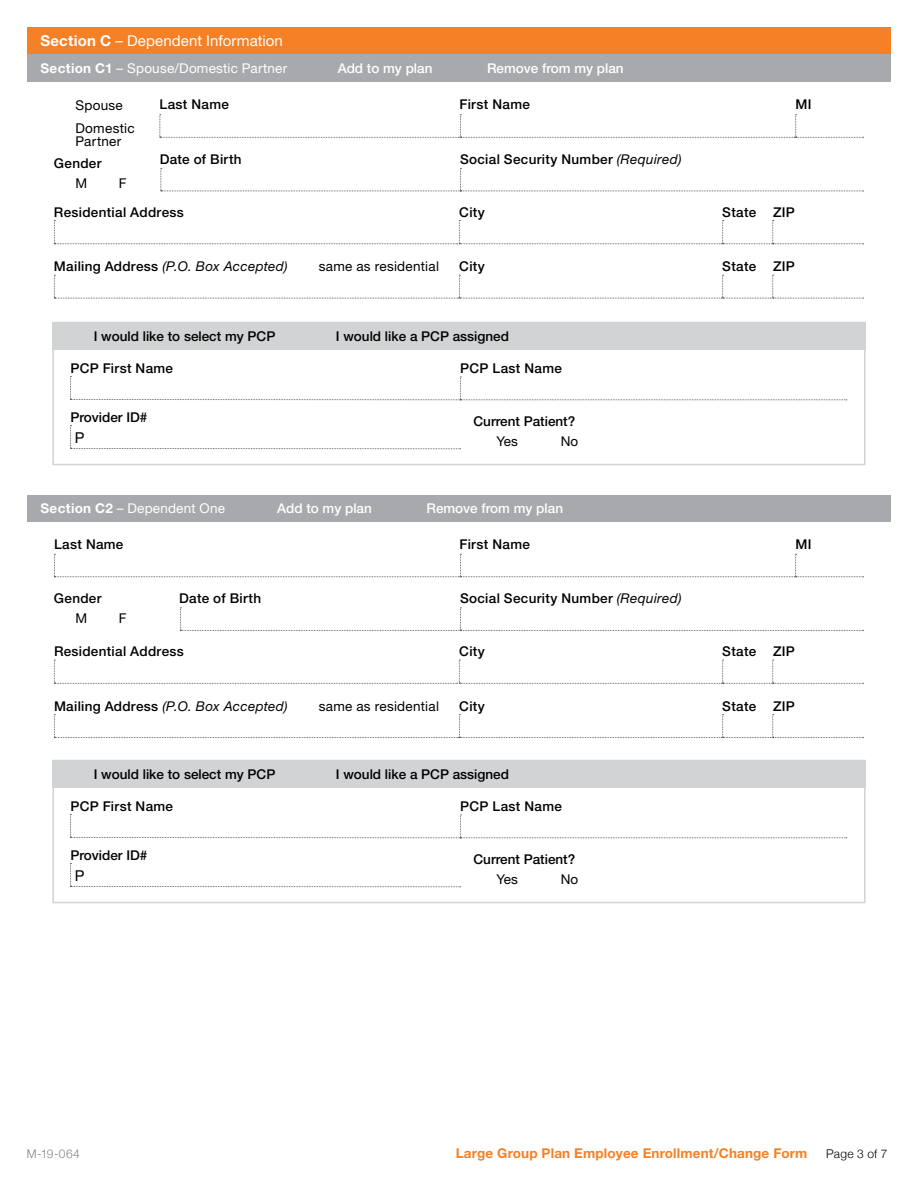
<style>
.page{position:relative;width:918px;height:1188px;background:#fff}
.page>*{position:absolute;margin:0;border:0;box-sizing:border-box;transform-origin:0 0}
.t1{font:15px "Helvetica Neue LT Std";letter-spacing:.005em;color:#fff}
.t2{font:15px "Helvetica Neue LT Std";color:#000}
.t3{font:500 13.5px "Helvetica Neue LT Std";letter-spacing:.02em;color:#000}
.t4{font:500 13.5px "Helvetica Neue LT Std";color:#000}
.t5{font:13.5px/13.5px "Helvetica Neue LT Std";letter-spacing:.02em;color:#000}
.t6{font:italic 13.5px "Helvetica Neue LT Std";letter-spacing:.02em;color:#000}
.t7{font:13.5px "Helvetica Neue LT Std";letter-spacing:.015em;color:#fff}
.t8{font:500 13.5px "Helvetica Neue LT Std";color:#fff}
.t9{font:700 13.5px "Helvetica Neue LT Std";letter-spacing:.01em;color:#f58025}
.t10{font:300 12px "Helvetica Neue";color:#808285}
.t11{font:300 12px "Helvetica Neue";letter-spacing:.015em;color:#000}
.s1{font-weight:700}
.s2{font-weight:400;font-style:italic}
.s3{font-weight:500;font-style:normal}
</style>
<div class="page">
<div style="left:52px;top:760px;width:814px;height:143px;border:2px solid #d1d3d4"></div>
<svg style="left:54px;top:714px;width:810px;height:24px"></svg>
<svg style="left:54px;top:660px;width:810px;height:24px"></svg>
<svg style="left:180px;top:608px;width:684px;height:23px"></svg>
<svg style="left:54px;top:554px;width:810px;height:23px"></svg>
<div style="left:52px;top:322px;width:814px;height:143px;border:2px solid #d1d3d4"></div>
<svg style="left:54px;top:275px;width:810px;height:24px"></svg>
<svg style="left:54px;top:220px;width:810px;height:24px"></svg>
<svg style="left:160px;top:168px;width:704px;height:24px"></svg>
<svg style="left:160px;top:114px;width:704px;height:24px"></svg>
<div style="left:27px;top:27px;width:864px;height:27px;background:#f58025"></div>
<div style="left:27px;top:54px;width:864px;height:28px;background:#a7a9ac"></div>
<div style="left:52px;top:322px;width:814px;height:27px;background:#d1d3d4"></div>
<svg style="left:70px;top:376px;width:777px;height:24px"></svg>
<svg style="left:70px;top:425px;width:391px;height:24px"></svg>
<div style="left:27px;top:495px;width:864px;height:27px;background:#a7a9ac"></div>
<div style="left:52px;top:760px;width:814px;height:27px;background:#d1d3d4"></div>
<svg style="left:70px;top:814px;width:777px;height:24px"></svg>
<svg style="left:70px;top:863px;width:391px;height:24px"></svg>
<h2 class="t1" style="left:40px;top:32px;width:244px"><span class="s1">Section C</span> – Dependent Information</h2>
<h3 class="t7" style="left:40px;top:60px;width:248px"><span class="s1">Section C1</span> – Spouse/Domestic Partner</h3>
<p class="t8" style="left:338px;top:60px;width:96px">Add to my plan</p>
<p class="t8" style="left:487px;top:60px;width:138px">Remove from my plan</p>
<p class="t5" style="left:75px;top:99px;width:49px">Spouse</p>
<p class="t3" style="left:160px;top:96px;width:71px">Last Name</p>
<p class="t5" style="left:75px;top:121px;width:61px">Domestic<br>Partner</p>
<p class="t3" style="left:54px;top:155px;width:49px">Gender</p>
<p class="t3" style="left:160px;top:151px;width:83px">Date of Birth</p>
<p class="t5" style="left:75px;top:177px;width:13px">M</p>
<p class="t5" style="left:119px;top:177px;width:9px">F</p>
<p class="t3" style="left:54px;top:204px;width:131px">Residential Address</p>
<p class="t3" style="left:460px;top:96px;width:72px">First Name</p>
<p class="t3" style="left:796px;top:96px;width:18px">MI</p>
<p class="t3" style="left:460px;top:151px;width:223px">Social Security Number <span class="s2">(Required)</span></p>
<p class="t3" style="left:459px;top:204px;width:27px">City</p>
<p class="t3" style="left:722px;top:204px;width:35px">State</p>
<p class="t3" style="left:773px;top:204px;width:23px">ZIP</p>
<p class="t6" style="left:54px;top:258px;width:235px"><span class="s3">Mailing Address</span> (P.O. Box Accepted)</p>
<p class="t5" style="left:319px;top:259px;width:122px">same as residential</p>
<p class="t3" style="left:459px;top:258px;width:27px">City</p>
<p class="t3" style="left:722px;top:258px;width:35px">State</p>
<p class="t3" style="left:773px;top:258px;width:23px">ZIP</p>
<p class="t4" style="left:94px;top:328px;width:183px">I would like to select my PCP</p>
<p class="t4" style="left:336px;top:328px;width:175px">I would like a PCP assigned</p>
<p class="t3" style="left:70px;top:360px;width:104px">PCP First Name</p>
<p class="t3" style="left:460px;top:360px;width:103px">PCP Last Name</p>
<p class="t4" style="left:70px;top:409px;width:79px">Provider ID#</p>
<p class="t4" style="left:474px;top:413px;width:103px">Current Patient?</p>
<p class="t2" style="left:75px;top:429px;width:11px">P</p>
<p class="t5" style="left:497px;top:434px;width:23px">Yes</p>
<p class="t5" style="left:561px;top:434px;width:19px">No</p>
<h3 class="t7" style="left:40px;top:500px;width:186px"><span class="s1">Section C2</span> – Dependent One</h3>
<p class="t8" style="left:277px;top:500px;width:96px">Add to my plan</p>
<p class="t8" style="left:427px;top:500px;width:138px">Remove from my plan</p>
<p class="t3" style="left:54px;top:536px;width:71px">Last Name</p>
<p class="t3" style="left:460px;top:536px;width:72px">First Name</p>
<p class="t3" style="left:796px;top:536px;width:18px">MI</p>
<p class="t3" style="left:54px;top:590px;width:49px">Gender</p>
<p class="t3" style="left:179px;top:590px;width:83px">Date of Birth</p>
<p class="t5" style="left:75px;top:612px;width:13px">M</p>
<p class="t5" style="left:119px;top:612px;width:9px">F</p>
<p class="t3" style="left:54px;top:643px;width:131px">Residential Address</p>
<p class="t6" style="left:54px;top:698px;width:235px"><span class="s3">Mailing Address</span> (P.O. Box Accepted)</p>
<p class="t5" style="left:319px;top:699px;width:122px">same as residential</p>
<p class="t3" style="left:460px;top:590px;width:223px">Social Security Number <span class="s2">(Required)</span></p>
<p class="t3" style="left:459px;top:643px;width:27px">City</p>
<p class="t3" style="left:722px;top:643px;width:35px">State</p>
<p class="t3" style="left:773px;top:643px;width:23px">ZIP</p>
<p class="t3" style="left:459px;top:698px;width:27px">City</p>
<p class="t3" style="left:722px;top:698px;width:35px">State</p>
<p class="t3" style="left:773px;top:698px;width:23px">ZIP</p>
<p class="t4" style="left:94px;top:766px;width:183px">I would like to select my PCP</p>
<p class="t4" style="left:336px;top:766px;width:175px">I would like a PCP assigned</p>
<p class="t3" style="left:70px;top:798px;width:104px">PCP First Name</p>
<p class="t3" style="left:460px;top:798px;width:103px">PCP Last Name</p>
<p class="t4" style="left:70px;top:847px;width:79px">Provider ID#</p>
<p class="t4" style="left:474px;top:851px;width:103px">Current Patient?</p>
<p class="t2" style="left:75px;top:867px;width:11px">P</p>
<p class="t5" style="left:497px;top:872px;width:23px">Yes</p>
<p class="t5" style="left:561px;top:872px;width:19px">No</p>
<p class="t10" style="left:27px;top:1144px;width:54px">M-19-064</p>
<p class="t9" style="left:456px;top:1145px;width:353px">Large Group Plan Employee Enrollment/Change Form</p>
<p class="t11" style="left:826px;top:1144px;width:63px">Page 3 of 7</p>
</div>
